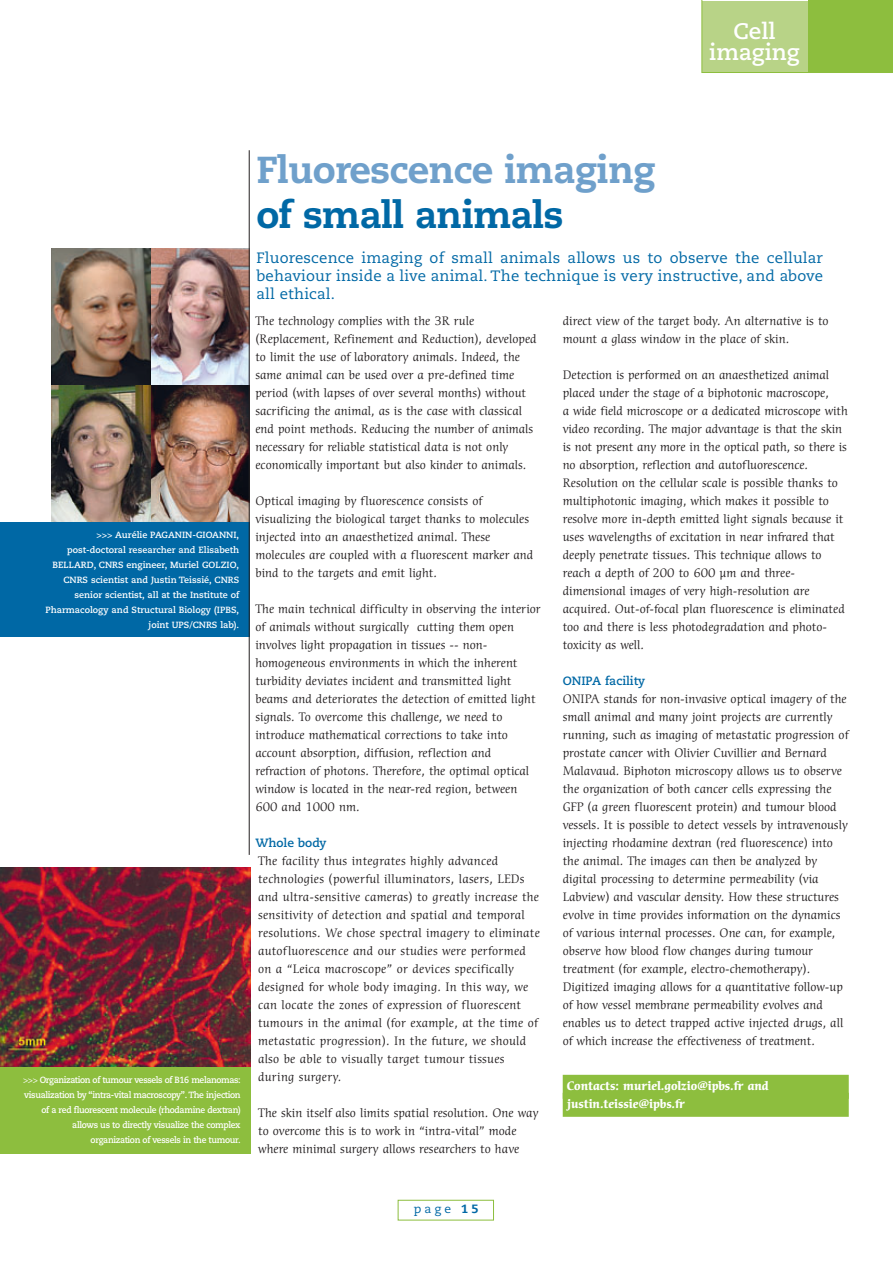
<style>
.page{position:relative;width:893px;height:1263px;background:#fff}
.page>*{position:absolute;margin:0;border:0;box-sizing:border-box;transform-origin:0 0}
.t1{font:800 37.5px "Caecilia";letter-spacing:-.02em;color:#6fa0cb}
.t2{font:800 37.5px "Caecilia";letter-spacing:-.02em;color:#0068a5}
.t3{font:700 22.5px/21px "Caecilia";color:#fff;text-align:center}
.t4{font:15px/18.3px "Caecilia";letter-spacing:.01em;color:#0068a5;text-align:justify}
.t5{font:12px/18px "Cerigo";color:#231f20}
.t6{font:12px/18px "Cerigo";letter-spacing:.02em;color:#231f20}
.t7{font:700 12px/18px "Cerigo";letter-spacing:-.005em;color:#fff}
.t8{font:700 12px "Caecilia";color:#0068a5}
.t9{font:12px "Caecilia";color:#0068a5}
.t10{font:700 9px/15px "Caecilia";color:#fff;text-align:right}
.t11{font:700 9px/15px "Caecilia";letter-spacing:-.035em;color:#fff;text-align:right;scale:.95 1}
.s1{font-weight:400}
.s2{font-weight:800}
</style>
<div class="page">
<div style="left:398px;top:1200px;width:96px;height:20px;border:1px solid #8dbe3e"></div>
<div style="left:563px;top:1075px;width:286px;height:24px;background:#8dbe3e"></div>
<div style="left:563px;top:1093px;width:286px;height:24px;background:#8dbe3e"></div>
<img style="left:151px;top:249px;width:98px;height:136px">
<svg style="left:51px;top:249px;width:100px;height:136px"></svg>
<img style="left:151px;top:385px;width:98px;height:137px">
<img style="left:51px;top:385px;width:100px;height:137px">
<div style="left:0;top:522px;width:249px;height:115px;background:#0068a5"></div>
<img style="left:0;top:867px;width:251px;height:201px">
<div style="left:0;top:1068px;width:251px;height:86px;background:#8dbe3e"></div>
<hr style="left:249px;top:150px;width:1px;height:705px;background:#231f20">
<div style="left:701px;top:1px;width:107px;height:72px;background:#b8d387"></div>
<div style="left:808px;top:1px;width:85px;height:72px;background:#8dbe3e"></div>
<h2 class="t3" style="left:709px;top:22px;width:92px">Cell imaging</h2>
<p class="t10" style="left:45px;top:529px;width:195px">&gt;&gt;&gt; Aurélie PAGANIN-GIOANNI, post-doctoral researcher and Elisabeth BELLARD, CNRS engineer, Muriel GOLZIO, CNRS scientist and Justin Teissié, CNRS senior scientist, all at the Institute of Pharmacology and Structural Biology (IPBS, joint UPS/CNRS lab).</p>
<p class="t11" style="left:23px;top:1073px;width:230px"><span class="s1">&gt;&gt;&gt;</span> Organization of tumour vessels of B16 melanomas: visualization by “intra-vital macroscopy”. The injection of a red fluorescent molecule (rhodamine dextran) allows us to directly visualize the complex organization of vessels in the tumour.</p>
<h1 class="t1" style="left:256px;top:154px;width:401px">Fluorescence imaging</h1>
<h1 class="t2" style="left:256px;top:200px;width:309px">of small animals</h1>
<p class="t4" style="left:256px;top:250px;width:568px">Fluorescence imaging of small animals allows us to observe the cellular behaviour inside a live animal. The technique is very instructive, and above all ethical.</p>
<p class="t5" style="left:255px;top:312px;width:283px">The technology complies with the 3R rule (Replacement, Refinement and Reduction), developed to limit the use of laboratory animals. Indeed, the same animal can be used over a pre-defined time period (with lapses of over several months) without sacrificing the animal, as is the case with classical end point methods. Reducing the number of animals necessary for reliable statistical data is not only economically important but also kinder to animals.</p>
<p class="t5" style="left:255px;top:492px;width:279px">Optical imaging by fluorescence consists of visualizing the biological target thanks to molecules injected into an anaesthetized animal. These molecules are coupled with a fluorescent marker and bind to the targets and emit light.</p>
<p class="t5" style="left:255px;top:600px;width:287px">The main technical difficulty in observing the interior of animals without surgically cutting them open involves light propagation in tissues -- non&shy;homogeneous environments in which the inherent turbidity deviates incident and transmitted light beams and deteriorates the detection of emitted light signals. To overcome this challenge, we need to introduce mathematical corrections to take into account absorption, diffusion, reflection and refraction of photons. Therefore, the optimal optical window is located in the near-red region, between 600 and 1000 nm.</p>
<p class="t8" style="left:255px;top:837px;width:73px">Whole body</p>
<p class="t6" style="left:258px;top:852px;width:283px">The facility thus integrates highly advanced technologies (powerful illuminators, lasers, LEDs and ultra-sensitive cameras) to greatly increase the sensitivity of detection and spatial and temporal resolutions. We chose spectral imagery to eliminate autofluorescence and our studies were performed on a “Leica macroscope” or devices specifically designed for whole body imaging. In this way, we can locate the zones of expression of fluorescent tumours in the animal (for example, at the time of metastatic progression). In the future, we should also be able to visually target tumour tissues during surgery.</p>
<p class="t5" style="left:258px;top:1104px;width:282px">The skin itself also limits spatial resolution. One way to overcome this is to work in “intra-vital” mode where minimal surgery allows researchers to have</p>
<p class="t5" style="left:563px;top:312px;width:267px">direct view of the target body. An alternative is to mount a glass window in the place of skin.</p>
<p class="t5" style="left:563px;top:366px;width:287px">Detection is performed on an anaesthetized animal placed under the stage of a biphotonic macroscope,<br>a wide field microscope or a dedicated microscope with video recording. The major advantage is that the skin is not present any more in the optical path, so there is no absorption, reflection and autofluorescence.<br>Resolution on the cellular scale is possible thanks to multiphotonic imaging, which makes it possible to resolve more in-depth emitted light signals because it uses wavelengths of excitation in near infrared that deeply penetrate tissues. This technique allows to reach a depth of 200 to 600 µm and three&shy;dimensional images of very high-resolution are acquired. Out-of-focal plan fluorescence is eliminated too and there is less photodegradation and photo&shy;toxicity as well.</p>
<p class="t8" style="left:563px;top:675px;width:84px">ONIPA facility</p>
<p class="t5" style="left:563px;top:690px;width:287px">ONIPA stands for non-invasive optical imagery of the small animal and many joint projects are currently running, such as imaging of metastatic progression of prostate cancer with Olivier Cuvillier and Bernard Malavaud. Biphoton microscopy allows us to observe the organization of both cancer cells expressing the GFP (a green fluorescent protein) and tumour blood vessels. It is possible to detect vessels by intravenously injecting rhodamine dextran (red fluorescence) into the animal. The images can then be analyzed by digital processing to determine permeability (via Labview) and vascular density. How these structures evolve in time provides information on the dynamics of various internal processes. One can, for example, observe how blood flow changes during tumour treatment (for example, electro-chemotherapy).<br>Digitized imaging allows for a quantitative follow-up of how vessel membrane permeability evolves and enables us to detect trapped active injected drugs, all of which increase the effectiveness of treatment.</p>
<p class="t7" style="left:567px;top:1077px;width:203px">Contacts: muriel.golzio@ipbs.fr and justin.teissie@ipbs.fr</p>
<p class="t9" style="left:414px;top:1203px;width:66px">page <span class="s2">15</span></p>
</div>
